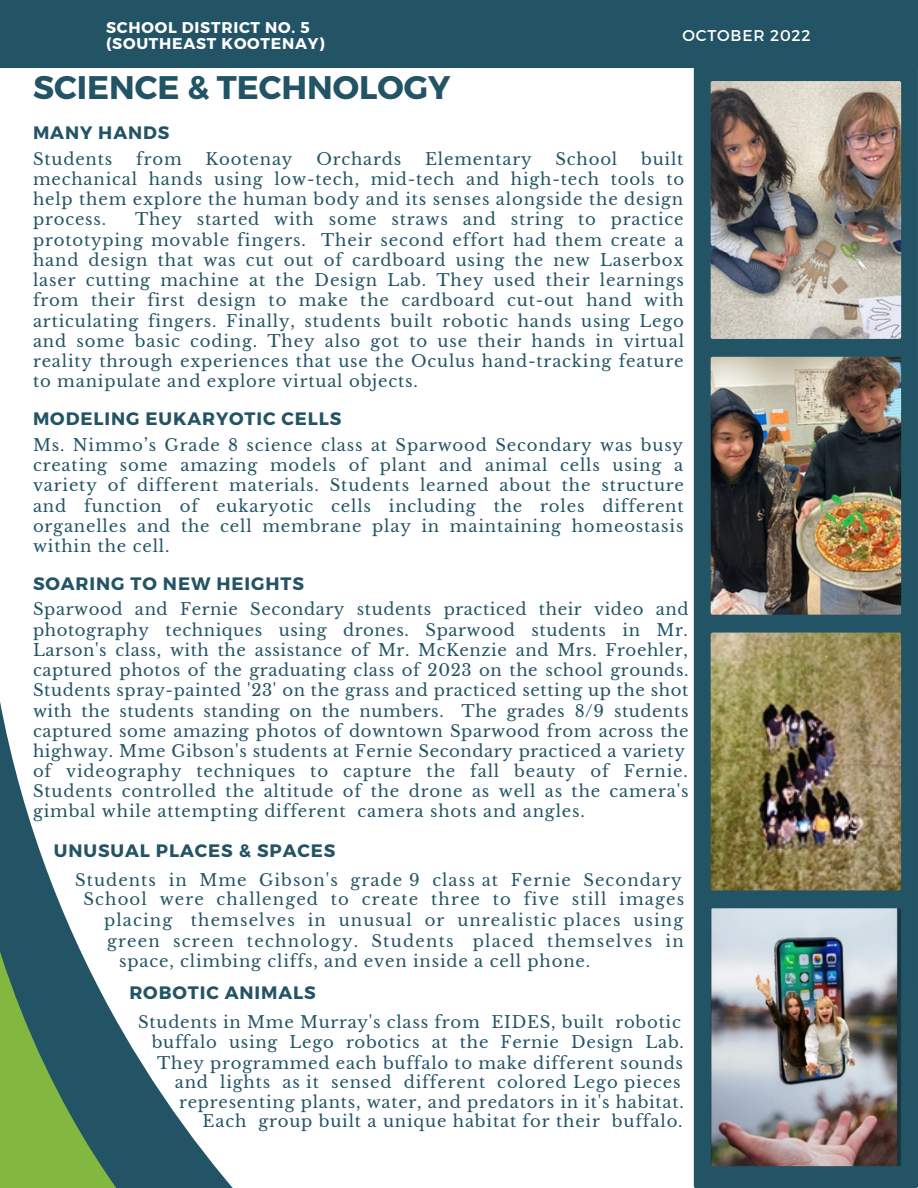
<style>
.page{position:relative;width:918px;height:1188px;background:#fff}
.page>*{position:absolute;margin:0;border:0;box-sizing:border-box;transform-origin:0 0}
.t1{font:700 32.7px "Montserrat";color:#235465}
.t2{font:700 18px "Montserrat";letter-spacing:.05em;color:#235465}
.t3{font:16.5px/20.2px "Libre Baskerville";letter-spacing:.05em;color:#235465;text-align:justify}
.t4{font:16.5px "Libre Baskerville";letter-spacing:.07em;color:#235465}
.t5{font:16.5px "Libre Baskerville";letter-spacing:.075em;color:#235465}
.t6{font:700 15.6px/15.9px "Montserrat";letter-spacing:.05em;color:#fff}
.t7{font:15.6px "Montserrat";letter-spacing:.05em;color:#fff}
</style>
<div class="page">
<svg style="left:0;top:702px;width:233px;height:486px"></svg>
<div style="left:694px;top:59px;width:224px;height:1129px;background:#235465;border-radius:2px"></div>
<img style="left:711px;top:908px;width:190px;height:258px;border-radius:2px">
<img style="left:711px;top:633px;width:190px;height:257px;border-radius:2px">
<img style="left:711px;top:81px;width:190px;height:258px;border-radius:2px">
<img style="left:711px;top:357px;width:190px;height:258px;border-radius:2px">
<div style="left:0;top:0;width:918px;height:67px;background:#235465"></div>
<p class="t6" style="left:106px;top:19px;width:220px">SCHOOL DISTRICT NO. 5 (SOUTHEAST KOOTENAY)</p>
<h1 class="t1" style="left:33px;top:66px;width:419px">SCIENCE &amp; TECHNOLOGY</h1>
<p class="t2" style="left:33px;top:121px;width:138px">MANY HANDS</p>
<p class="t7" style="left:683px;top:25px;width:130px">OCTOBER 2022</p>
<p class="t3" style="left:33px;top:149px;width:653px;text-indent:608px">built mechanical hands using low-tech, mid-tech and high-tech tools to help them explore the human body and its senses alongside the design process.</p>
<p class="t3" style="left:33px;top:149px;width:81px">Students</p>
<p class="t3" style="left:136px;top:149px;width:47px">from</p>
<p class="t3" style="left:206px;top:149px;width:88px">Kootenay</p>
<p class="t3" style="left:316px;top:149px;width:87px">Orchards</p>
<p class="t3" style="left:425px;top:149px;width:108px">Elementary</p>
<p class="t3" style="left:555px;top:149px;width:63px">School</p>
<p class="t3" style="left:33px;top:210px;width:653px;text-indent:102px">They started with some straws and string to practice prototyping movable fingers. Their second effort had them create a hand design that was cut out of cardboard using the new Laserbox laser cutting machine at the Design Lab. They used their learnings from their first design to make the cardboard cut-out hand with articulating fingers. Finally, students built robotic hands using Lego and some basic coding. They also got to use their hands in virtual reality through experiences that use the Oculus hand-tracking feature to manipulate and explore virtual objects.</p>
<p class="t2" style="left:33px;top:407px;width:310px">MODELING EUKARYOTIC CELLS</p>
<p class="t3" style="left:33px;top:435px;width:653px">Ms. Nimmo’s Grade 8 science class at Sparwood Secondary was busy creating some amazing models of plant and animal cells using a variety of different materials. Students learned about the structure and function of eukaryotic cells including the roles different organelles and the cell membrane play in maintaining homeostasis within the cell.</p>
<p class="t2" style="left:33px;top:572px;width:272px">SOARING TO NEW HEIGHTS</p>
<p class="t3" style="left:33px;top:599px;width:657px">Sparwood and Fernie Secondary students practiced their video and photography techniques using drones. Sparwood students in Mr.<br>Larson's class, with the assistance of Mr. McKenzie and Mrs. Froehler, captured photos of the graduating class of 2023 on the school grounds.<br>Students spray-painted '23' on the grass and practiced setting up the shot with the students standing on the numbers. The grades 8/9 students captured some amazing photos of downtown Sparwood from across the highway. Mme Gibson's students at Fernie Secondary practiced a variety</p>
<p class="t3" style="left:33px;top:761px;width:657px">of videography techniques to capture the fall beauty of Fernie.<br>Students controlled the altitude of the drone as well as the camera's gimbal while attempting different camera shots and angles.</p>
<p class="t2" style="left:54px;top:839px;width:283px">UNUSUAL PLACES &amp; SPACES</p>
<p class="t3" style="left:75px;top:870px;width:608px">Students in Mme Gibson's grade 9 class at Fernie Secondary</p>
<p class="t4" style="left:84px;top:889px;width:602px">School were challenged to create three to five still images</p>
<p class="t4" style="left:104px;top:910px;width:581px">placing themselves in unusual or unrealistic places using</p>
<p class="t5" style="left:107px;top:931px;width:578px">green screen technology. Students placed themselves in</p>
<p class="t3" style="left:119px;top:951px;width:473px">space, climbing cliffs, and even inside a cell phone.</p>
<p class="t2" style="left:129px;top:981px;width:188px">ROBOTIC ANIMALS</p>
<p class="t3" style="left:138px;top:1013px;width:547px;line-height:19.8px;text-align:right">Students in Mme Murray's class from EIDES, built robotic buffalo using Lego robotics at the Fernie Design Lab.<br>They programmed each buffalo to make different sounds and lights as it sensed different colored Lego pieces representing plants, water, and predators in it's habitat.<br>Each group built a unique habitat for their buffalo.</p>
</div>
